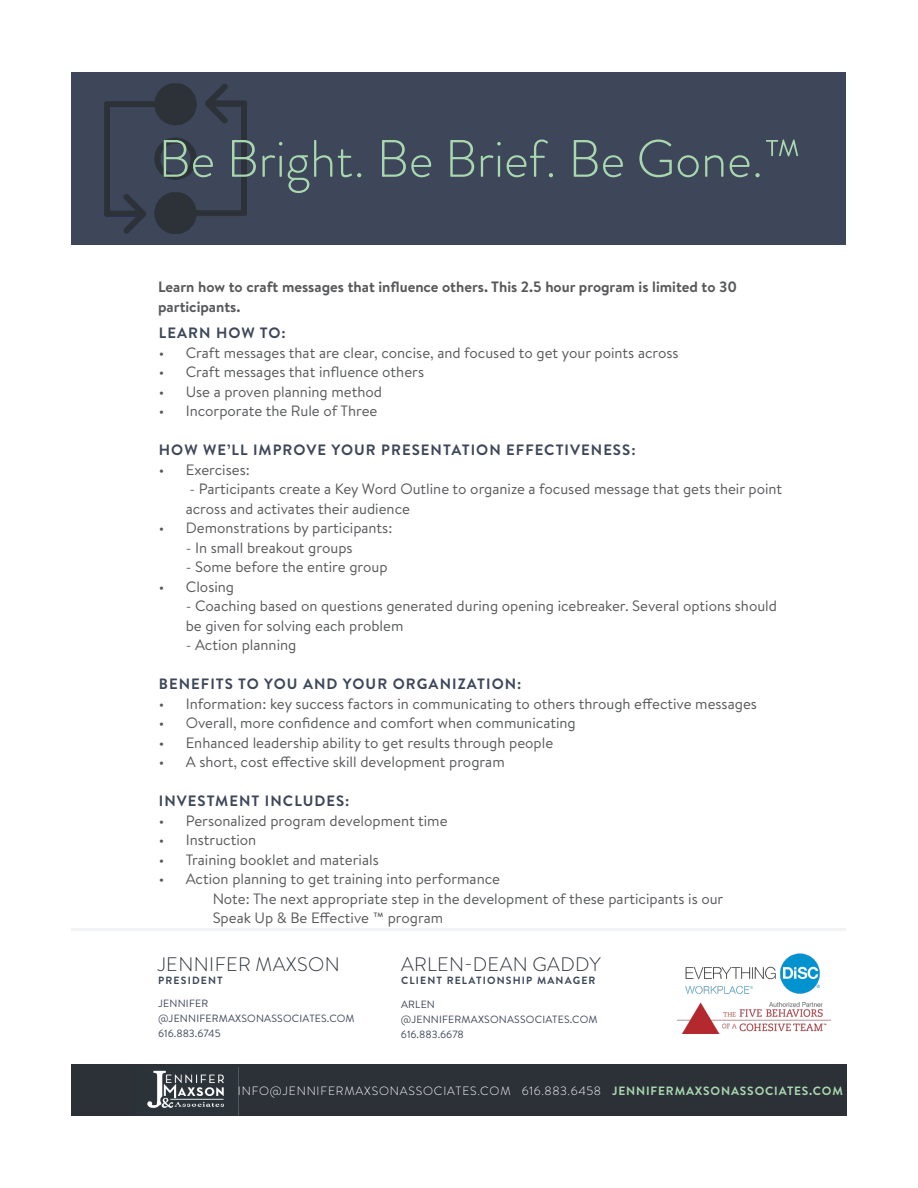
<style>
.page{position:relative;width:918px;height:1188px;background:#fff}
.page>*{position:absolute;margin:0;border:0;box-sizing:border-box;transform-origin:0 0}
.t1{font:300 52.5px "Brandon Grotesque";color:#a9d7b0}
.t2{font:300 19.5px "Brandon Grotesque";letter-spacing:.02em;color:#2c3138}
.Paragraph_Style_1{font:15px/19.5px "Brandon Text";color:#57585a}
.Paragraph_Style_1-2{font:700 15px "Brandon Text";letter-spacing:.07em;color:#3d4759}
.Paragraph_Style_1-3{font:700 15px/19.5px "Brandon Text";color:#57585a}
.t3{font:300 12px "Brandon Text";letter-spacing:.07em;color:#fff}
.t4{font:10.5px/15px "Brandon Text";letter-spacing:.02em;color:#3d4759}
.t5{font:700 10.5px "Brandon Text";letter-spacing:.11em;color:#3d4759}
.t6{font:10.5px "Brandon Text";color:#3d4759}
.s1{font-weight:700;color:#a9d7b0}
</style>
<div class="page">
<hr style="left:72px;top:928px;width:774px;height:3px;background:#f2f3f4">
<div style="left:72px;top:72px;width:774px;height:173px;background:#3d4759"></div>
<img style="left:105px;top:84px;width:142px;height:150px">
<img style="left:678px;top:1003px;width:152px;height:30px">
<img style="left:685px;top:953px;width:135px;height:41px">
<div style="left:72px;top:1065px;width:774px;height:51px;background:#2c3138"></div>
<img style="left:147px;top:1067px;width:92px;height:48px">
<p class="t1" style="left:158px;top:123px;width:645px">Be Bright. Be Brief. Be Gone.™</p>
<p class="Paragraph_Style_1-3" style="left:158px;top:277px;width:581px">Learn how to craft messages that influence others. This 2.5 hour program is limited to 30 participants.</p>
<p class="Paragraph_Style_1-2" style="left:159px;top:323px;width:128px">LEARN HOW TO:</p>
<p class="Paragraph_Style_1" style="left:159px;top:342px;width:521px">• Craft messages that are clear, concise, and focused to get your points across</p>
<p class="Paragraph_Style_1" style="left:159px;top:362px;width:267px">• Craft messages that influence others</p>
<p class="Paragraph_Style_1" style="left:159px;top:381px;width:225px">• Use a proven planning method</p>
<p class="Paragraph_Style_1" style="left:159px;top:401px;width:220px">• Incorporate the Rule of Three</p>
<p class="Paragraph_Style_1-2" style="left:159px;top:440px;width:478px">HOW WE’LL IMPROVE YOUR PRESENTATION EFFECTIVENESS:</p>
<p class="Paragraph_Style_1" style="left:159px;top:459px;width:93px">• Exercises:</p>
<p class="Paragraph_Style_1" style="left:186px;top:479px;width:598px">- Participants create a Key Word Outline to organize a focused message that gets their point across and activates their audience</p>
<p class="Paragraph_Style_1" style="left:159px;top:518px;width:235px">• Demonstrations by participants:</p>
<p class="Paragraph_Style_1" style="left:186px;top:537px;width:168px">- In small breakout groups</p>
<p class="Paragraph_Style_1" style="left:186px;top:557px;width:203px">- Some before the entire group</p>
<p class="Paragraph_Style_1" style="left:159px;top:576px;width:77px">• Closing</p>
<p class="Paragraph_Style_1" style="left:186px;top:596px;width:593px">- Coaching based on questions generated during opening icebreaker. Several options should be given for solving each problem</p>
<p class="Paragraph_Style_1" style="left:186px;top:635px;width:112px">- Action planning</p>
<p class="Paragraph_Style_1-2" style="left:159px;top:674px;width:364px">BENEFITS TO YOU AND YOUR ORGANIZATION:</p>
<p class="Paragraph_Style_1" style="left:159px;top:693px;width:600px">• Information: key success factors in communicating to others through effective messages</p>
<p class="Paragraph_Style_1" style="left:159px;top:713px;width:419px">• Overall, more confidence and comfort when communicating</p>
<p class="Paragraph_Style_1" style="left:159px;top:732px;width:396px">• Enhanced leadership ability to get results through people</p>
<p class="Paragraph_Style_1" style="left:159px;top:752px;width:347px">• A short, cost effective skill development program</p>
<p class="Paragraph_Style_1-2" style="left:159px;top:791px;width:192px">INVESTMENT INCLUDES:</p>
<p class="Paragraph_Style_1" style="left:159px;top:810px;width:290px">• Personalized program development time</p>
<p class="Paragraph_Style_1" style="left:159px;top:830px;width:99px">• Instruction</p>
<p class="Paragraph_Style_1" style="left:159px;top:849px;width:222px">• Training booklet and materials</p>
<p class="Paragraph_Style_1" style="left:159px;top:869px;width:343px">• Action planning to get training into performance</p>
<p class="Paragraph_Style_1" style="left:213px;top:888px;width:512px">Note: The next appropriate step in the development of these participants is our<br>Speak Up &amp; Be Effective ™ program</p>
<p class="t2" style="left:158px;top:951px;width:183px">JENNIFER MAXSON</p>
<p class="t5" style="left:158px;top:973px;width:66px">PRESIDENT</p>
<p class="t4" style="left:158px;top:996px;width:198px">JENNIFER @JENNIFERMAXSONASSOCIATES.COM</p>
<p class="t6" style="left:158px;top:1027px;width:64px">616.883.6745</p>
<p class="t2" style="left:401px;top:951px;width:201px">ARLEN-DEAN GADDY</p>
<p class="t5" style="left:401px;top:973px;width:196px">CLIENT RELATIONSHIP MANAGER</p>
<p class="t4" style="left:401px;top:996px;width:35px">ARLEN</p>
<p class="t4" style="left:401px;top:1011px;width:198px">@JENNIFERMAXSONASSOCIATES.COM</p>
<p class="t6" style="left:401px;top:1027px;width:64px">616.883.6678</p>
<p class="t3" style="left:238px;top:1082px;width:606px">INFO@JENNIFERMAXSONASSOCIATES.COM 616.883.6458 <span class="s1">JENNIFERMAXSONASSOCIATES.COM</span></p>
</div>
